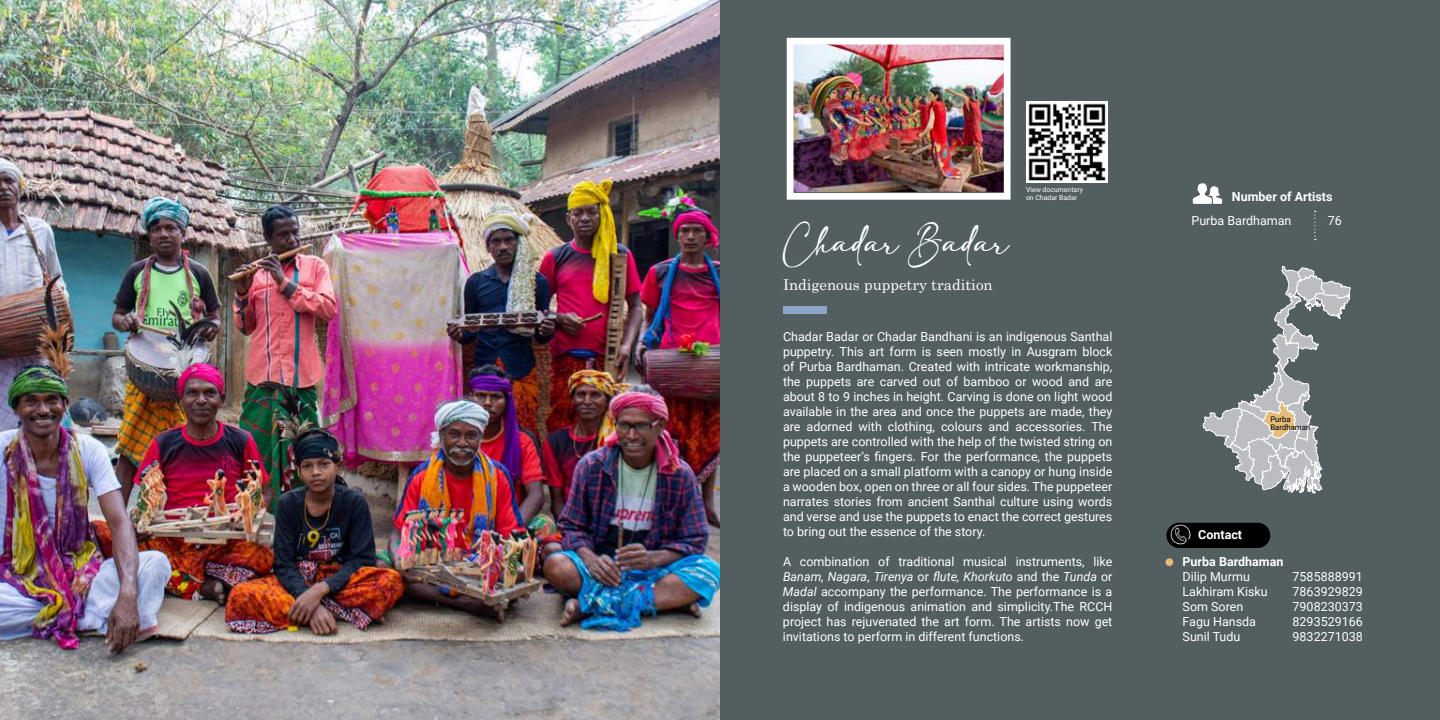
<style>
.page{position:relative;width:1440px;height:720px;background:#fff}
.page>*{position:absolute;margin:0;border:0;box-sizing:border-box;transform-origin:0 0}
.t1{font:25px "adelia";color:#fff}
.t2{font:15px "Century Schoolbook";color:#fff}
.t3{font:12.5px/15px "Roboto";color:#fff;text-align:justify}
.t4{font:700 12.5px "Roboto";color:#fff}
.t5{font:7.75px/8px "Roboto";color:#000}
.t6{font:6.88px/8.2px "Roboto";color:#fff}
.s1{font-style:italic}
</style>
<div class="page">
<div style="left:720px;top:0;width:720px;height:720px;background:#535e61"></div>
<div style="left:783px;top:306px;width:44px;height:8px;background:#8ba6c7"></div>
<div style="left:1166px;top:558px;width:7px;height:8px;background:#e4bb78;border-radius:50%"></div>
<svg style="left:1203px;top:266px;width:148px;height:227px"></svg>
<svg style="left:1314px;top:211px;width:2px;height:29px"></svg>
<img style="left:0;top:0;width:720px;height:720px">
<img style="left:795px;top:46px;width:208px;height:145px">
<div style="left:787px;top:38px;width:224px;height:162px;border:7px solid #fff"></div>
<svg style="left:1193px;top:183px;width:29px;height:21px"></svg>
<div style="left:1167px;top:523px;width:103px;height:25px;background:#000;border-radius:13px"></div>
<img style="left:1171px;top:525px;width:20px;height:20px">
<img style="left:1026px;top:101px;width:81px;height:82px">
<p class="t6" style="left:1026px;top:186px;width:59px">View documentary on Chadar Badar</p>
<h1 class="t1" style="left:783px;top:230px;width:227px">Chadar Badar</h1>
<p class="t2" style="left:783px;top:279px;width:211px">Indigenous puppetry tradition</p>
<p class="t3" style="left:783px;top:329px;width:331px">Chadar Badar or Chadar Bandhani is an indigenous Santhal puppetry. This art form is seen mostly in Ausgram block of Purba Bardhaman. Created with intricate workmanship, the puppets are carved out of bamboo or wood and are about 8 to 9 inches in height. Carving is done on light wood available in the area and once the puppets are made, they are adorned with clothing, colours and accessories. The puppets are controlled with the help of the twisted string on the puppeteer’s 昀椀ngers. For the performance, the puppets are placed on a small platform with a canopy or hung inside a wooden box, open on three or all four sides. The puppeteer narrates stories from ancient Santhal culture using words and verse and use the puppets to enact the correct gestures to bring out the essence of the story.</p>
<p class="t3" style="left:783px;top:554px;width:331px">A combination of traditional musical instruments, like <span class="s1">Banam, Nagara</span>, <span class="s1">Tirenya</span> or <span class="s1">昀氀ute, Khorkuto</span> and the <span class="s1">Tunda</span> or <span class="s1">Madal</span> accompany the performance. The performance is a display of indigenous animation and simplicity.The RCCH project has rejuvenated the art form. The artists now get invitations to perform in different functions.</p>
<p class="t4" style="left:1232px;top:192px;width:102px">Number of Artists</p>
<p class="t3" style="left:1192px;top:214px;width:101px">Purba Bardhaman</p>
<p class="t3" style="left:1328px;top:214px;width:16px">76</p>
<p class="t5" style="left:1270px;top:415px;width:41px">Purba<br>Bardhaman</p>
<p class="t4" style="left:1198px;top:529px;width:45px">Contact</p>
<p class="t4" style="left:1183px;top:556px;width:102px">Purba Bardhaman</p>
<p class="t3" style="left:1183px;top:570px;width:69px">Dilip Murmu</p>
<p class="t3" style="left:1293px;top:570px;width:72px">7585888991</p>
<p class="t3" style="left:1183px;top:583px;width:87px">Lakhiram Kisku</p>
<p class="t3" style="left:1293px;top:583px;width:72px">7863929829</p>
<p class="t3" style="left:1183px;top:600px;width:62px">Som Soren</p>
<p class="t3" style="left:1293px;top:600px;width:72px">7908230373</p>
<p class="t3" style="left:1183px;top:615px;width:75px">Fagu Hansda</p>
<p class="t3" style="left:1293px;top:615px;width:72px">8293529166</p>
<p class="t3" style="left:1183px;top:630px;width:59px">Sunil Tudu</p>
<p class="t3" style="left:1293px;top:630px;width:72px">9832271038</p>
</div>
